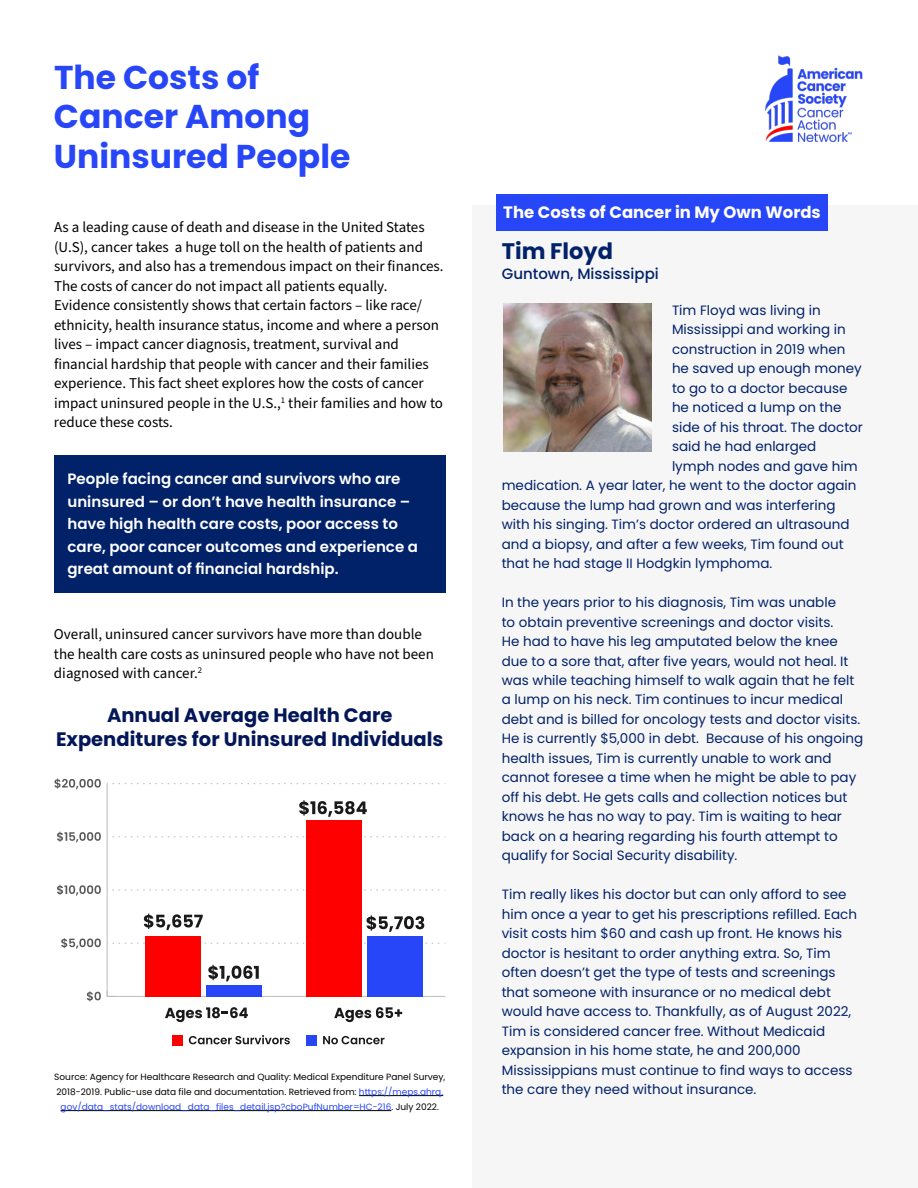
<style>
.page{position:relative;width:918px;height:1188px;background:#fff}
.page>*{position:absolute;margin:0;border:0;box-sizing:border-box;transform-origin:0 0}
.t1{font:700 33px/39.6px "Poppins";color:#2746f8}
.t2{font:700 22.5px "Poppins";color:#012169}
.t3{font:700 19.5px/24px "Poppins";color:#031657;text-align:center}
.Name{font:700 16.5px "Poppins";color:#fff}
.t4{font:15px/19.5px "Source Sans Pro";color:#000}
.Opening_Highlight{font:600 15px/22.5px "Poppins";color:#fff}
.t5{font:500 15px "Poppins";color:#012169}
.Story_Paragraph{font:13.5px/19.5px "Poppins";color:#012169}
.t6{font:9px/15px "Poppins";color:#000;text-align:center}
.s1{color:#2746f8}
</style>
<div class="page">
<div style="left:472px;top:205px;width:446px;height:983px;background:#f6f6f6"></div>
<div style="left:496px;top:194px;width:332px;height:36px;background:#2746f8"></div>
<img style="left:765px;top:55px;width:98px;height:87px">
<svg style="left:165px;top:1007px;width:83px;height:15px"></svg>
<svg style="left:334px;top:1007px;width:68px;height:15px"></svg>
<svg style="left:144px;top:914px;width:59px;height:16px"></svg>
<svg style="left:208px;top:965px;width:51px;height:16px"></svg>
<svg style="left:299px;top:800px;width:68px;height:17px"></svg>
<svg style="left:367px;top:915px;width:57px;height:17px"></svg>
<hr style="left:107px;top:996px;width:338px;height:1px;background:#babcbe">
<svg style="left:87px;top:991px;width:14px;height:10px"></svg>
<svg style="left:61px;top:938px;width:40px;height:11px"></svg>
<svg style="left:57px;top:885px;width:44px;height:11px"></svg>
<svg style="left:57px;top:832px;width:44px;height:10px"></svg>
<svg style="left:54px;top:778px;width:47px;height:11px"></svg>
<hr style="left:107px;top:784px;width:1px;height:212px;background:#babcbe">
<svg style="left:107px;top:943px;width:339px;height:1px"></svg>
<svg style="left:107px;top:890px;width:339px;height:1px"></svg>
<svg style="left:107px;top:836px;width:339px;height:1px"></svg>
<svg style="left:107px;top:783px;width:339px;height:1px"></svg>
<div style="left:368px;top:936px;width:55px;height:60px;background:#2746f7"></div>
<div style="left:306px;top:820px;width:55px;height:176px;background:#f00"></div>
<div style="left:207px;top:985px;width:55px;height:11px;background:#2746f7"></div>
<div style="left:145px;top:936px;width:56px;height:60px;background:#f00"></div>
<div style="left:172px;top:1035px;width:11px;height:11px;background:#f00"></div>
<svg style="left:189px;top:1035px;width:101px;height:9px"></svg>
<div style="left:306px;top:1035px;width:11px;height:11px;background:#2746f7"></div>
<svg style="left:323px;top:1036px;width:62px;height:8px"></svg>
<div style="left:54px;top:455px;width:392px;height:138px;background:#012169"></div>
<hr style="left:359px;top:1095px;width:84px;height:1px;background:#000">
<hr style="left:61px;top:1110px;width:330px;height:1px;background:#000">
<img style="left:503px;top:303px;width:149px;height:149px">
<p class="t1" style="left:54px;top:57px;width:298px">The Costs of<br>Cancer Among<br>Uninsured People</p>
<p class="t4" style="left:54px;top:218px;width:391px">As a leading cause of death and disease in the United States (U.S), cancer takes a huge toll on the health of patients and survivors, and also has a tremendous impact on their finances.<br>The costs of cancer do not impact all patients equally.<br>Evidence consistently shows that certain factors – like race/ ethnicity, health insurance status, income and where a person lives – impact cancer diagnosis, treatment, survival and financial hardship that people with cancer and their families experience. This fact sheet explores how the costs of cancer impact uninsured people in the U.S.,<sup>1</sup> their families and how to reduce these costs.</p>
<p class="Opening_Highlight" style="left:67px;top:468px;width:352px">People facing cancer and survivors who are uninsured – or don’t have health insurance – have high health care costs, poor access to care, poor cancer outcomes and experience a great amount of financial hardship.</p>
<p class="t4" style="left:54px;top:625px;width:381px">Overall, uninsured cancer survivors have more than double the health care costs as uninsured people who have not been diagnosed with cancer.<sup>2</sup></p>
<p class="t3" style="left:56px;top:703px;width:389px">Annual Average Health Care<br>Expenditures for Uninsured Individuals</p>
<p class="t6" style="left:54px;top:1069px;width:393px">Source: Agency for Healthcare Research and Quality: Medical Expenditure Panel Survey,<br>2018-2019. Public-use data file and documentation. Retrieved from: <span class="s1">https://meps.ahrq. gov/data_stats/download_data_files_detail.jsp?cboPufNumber=HC-216</span>. July 2022.</p>
<p class="Name" style="left:503px;top:203px;width:319px">The Costs of Cancer in My Own Words</p>
<p class="t2" style="left:502px;top:238px;width:113px">Tim Floyd</p>
<p class="t5" style="left:502px;top:265px;width:159px">Guntown, Mississippi</p>
<p class="Story_Paragraph" style="left:672px;top:300px;width:150px">Tim Floyd was living in</p>
<p class="Story_Paragraph" style="left:672px;top:320px;width:175px">Mississippi and working in</p>
<p class="Story_Paragraph" style="left:672px;top:339px;width:175px">construction in 2019 when</p>
<p class="Story_Paragraph" style="left:672px;top:359px;width:191px">he saved up enough money</p>
<p class="Story_Paragraph" style="left:672px;top:378px;width:177px">to go to a doctor because</p>
<p class="Story_Paragraph" style="left:672px;top:398px;width:171px">he noticed a lump on the</p>
<p class="Story_Paragraph" style="left:672px;top:417px;width:192px">side of his throat. The doctor</p>
<p class="Story_Paragraph" style="left:672px;top:437px;width:146px">said he had enlarged</p>
<p class="Story_Paragraph" style="left:672px;top:456px;width:187px">lymph nodes and gave him</p>
<p class="Story_Paragraph" style="left:502px;top:476px;width:356px">medication. A year later, he went to the doctor again</p>
<p class="Story_Paragraph" style="left:502px;top:495px;width:335px">because the lump had grown and was interfering</p>
<p class="Story_Paragraph" style="left:502px;top:515px;width:349px">with his singing. Tim’s doctor ordered an ultrasound</p>
<p class="Story_Paragraph" style="left:502px;top:534px;width:344px">and a biopsy, and after a few weeks, Tim found out</p>
<p class="Story_Paragraph" style="left:502px;top:554px;width:272px">that he had stage II Hodgkin lymphoma.</p>
<p class="Story_Paragraph" style="left:502px;top:593px;width:363px">In the years prior to his diagnosis, Tim was unable<br>to obtain preventive screenings and doctor visits.<br>He had to have his leg amputated below the knee due to a sore that, after five years, would not heal. It was while teaching himself to walk again that he felt a lump on his neck. Tim continues to incur medical debt and is billed for oncology tests and doctor visits.<br>He is currently $5,000 in debt. Because of his ongoing health issues, Tim is currently unable to work and cannot foresee a time when he might be able to pay off his debt. He gets calls and collection notices but knows he has no way to pay. Tim is waiting to hear back on a hearing regarding his fourth attempt to qualify for Social Security disability.</p>
<p class="Story_Paragraph" style="left:502px;top:885px;width:357px">Tim really likes his doctor but can only afford to see him once a year to get his prescriptions refilled. Each visit costs him $60 and cash up front. He knows his doctor is hesitant to order anything extra. So, Tim often doesn’t get the type of tests and screenings that someone with insurance or no medical debt would have access to. Thankfully, as of August 2022, Tim is considered cancer free. Without Medicaid expansion in his home state, he and 200,000<br>Mississippians must continue to find ways to access the care they need without insurance.</p>
</div>
